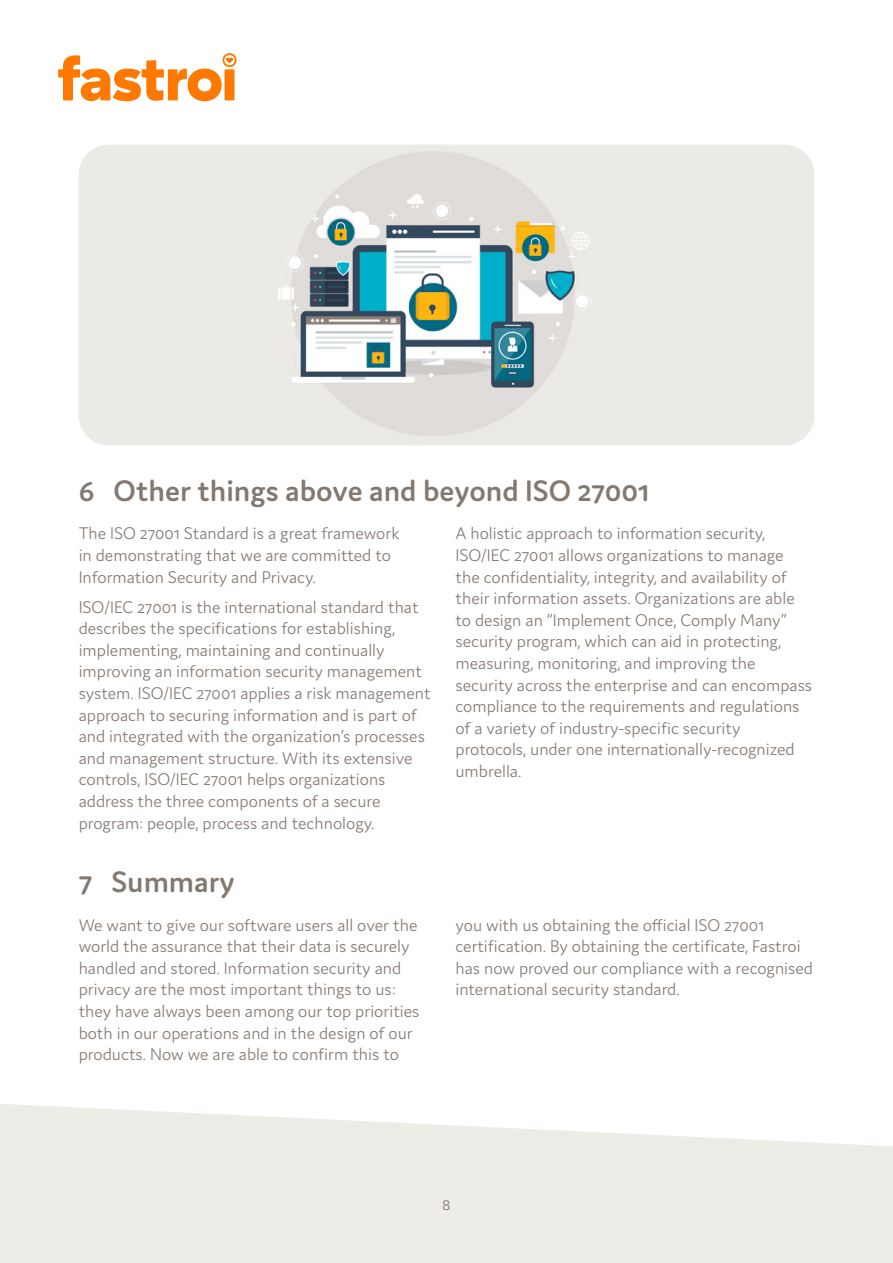
<style>
.page{position:relative;width:893px;height:1263px;background:#fff}
.page>*{position:absolute;margin:0;border:0;box-sizing:border-box;transform-origin:0 0}
.Otsikko_2{font:600 31.5px "Domus";color:#837971}
.Leipäteksti{font:300 18px/21.6px "Domus";color:#837971}
.t1{font:300 16.5px "Domus";color:#837971}
</style>
<div class="page">
<svg style="left:58px;top:53px;width:178px;height:48px"></svg>
<svg style="left:0;top:1104px;width:892px;height:159px;background:#f0eeea"></svg>
<img style="left:79px;top:145px;width:735px;height:300px">
<svg style="left:892px;top:1146px;width:1px;height:117px"></svg>
<p class="Otsikko_2" style="left:79px;top:473px;width:572px">6 Other things above and beyond ISO 27001</p>
<p class="Leipäteksti" style="left:79px;top:522px;width:322px">The ISO 27001 Standard is a great framework in demonstrating that we are committed to<br>Information Security and Privacy.</p>
<p class="Leipäteksti" style="left:79px;top:596px;width:353px">ISO/IEC 27001 is the international standard that describes the specifications for establishing, implementing, maintaining and continually improving an information security management system. ISO/IEC 27001 applies a risk management approach to securing information and is part of and integrated with the organization’s processes and management structure. With its extensive controls, ISO/IEC 27001 helps organizations address the three components of a secure program: people, process and technology.</p>
<p class="Leipäteksti" style="left:455px;top:522px;width:358px">A holistic approach to information security, ISO/IEC 27001 allows organizations to manage the confidentiality, integrity, and availability of their information assets. Organizations are able to design an “Implement Once, Comply Many” security program, which can aid in protecting, measuring, monitoring, and improving the security across the enterprise and can encompass compliance to the requirements and regulations of a variety of industry-specific security protocols, under one internationally-recognized umbrella.</p>
<p class="Otsikko_2" style="left:79px;top:864px;width:158px">7 Summary</p>
<p class="Leipäteksti" style="left:79px;top:914px;width:342px">We want to give our software users all over the world the assurance that their data is securely handled and stored. Information security and privacy are the most important things to us: they have always been among our top priorities both in our operations and in the design of our products. Now we are able to confirm this to</p>
<p class="Leipäteksti" style="left:455px;top:914px;width:359px">you with us obtaining the official ISO 27001 certification. By obtaining the certificate, Fastroi has now proved our compliance with a recognised international security standard.</p>
<p class="t1" style="left:442px;top:1195px;width:10px">8</p>
</div>
